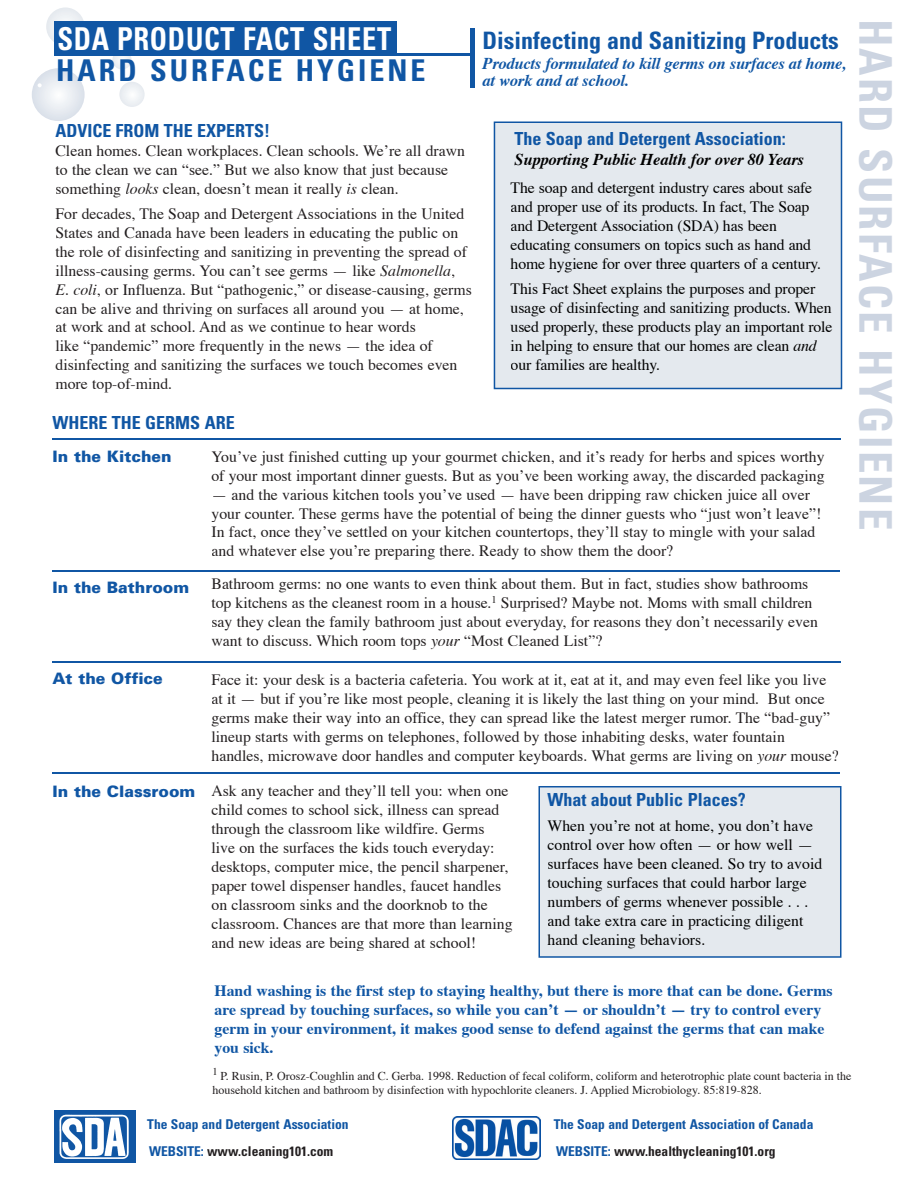
<style>
.page{position:relative;width:918px;height:1188px;background:#fff}
.page>*{position:absolute;margin:0;border:0;box-sizing:border-box;transform-origin:0 0}
.t1{font:700 condensed 45px "Univers";letter-spacing:.05em;color:#ccd4e1}
.t2{font:700 condensed 31.5px "Univers";letter-spacing:.025em;color:#fff;scale:.9 1}
.t3{font:700 condensed 30px "Univers";letter-spacing:.1em;color:#1056a4}
.t4{font:700 condensed 24px "Univers";color:#1056a4}
.t5{font:700 condensed 18px "Univers";color:#1056a4}
.t6{font:italic 700 16.5px/16.5px "Times";letter-spacing:-.015em;color:#1056a4}
.t7{font:italic 700 16.5px "Times";letter-spacing:-.01em;color:#000}
.t8{font:15.75px/18.9px "Times";color:#231f20}
.t9{font:15.75px/18.9px "Times";letter-spacing:-.01em;color:#000}
.t10{font:700 15.75px/18.9px "Times";color:#1056a4}
.t11{font:900 15.75px "Univers";color:#1056a4}
.t12{font:700 condensed 13.5px/27.3px "Univers";color:#1056a4}
.t13{font:700 condensed 13.5px "Univers";color:#231f20}
.t14{font:12px/14.4px "Times";color:#231f20}
.s1{font-style:italic}
.s2{font-family:"Univers";font-weight:900;color:#1056a4}
.s3{color:#231f20}
.s4{color:#1056a4}
</style>
<div class="page">
<div style="left:539px;top:786px;width:302px;height:172px;background:#e4e9ee"></div>
<div style="left:494px;top:122px;width:348px;height:267px;background:#e4e9ee"></div>
<div style="left:46px;top:8px;width:39px;height:38px;background:#ebeef2;border-radius:50%"></div>
<div style="left:112px;top:50px;width:20px;height:19px;background:linear-gradient(to right,#eef2f5,#f1f3f6);border-radius:50%"></div>
<div style="left:119px;top:82px;width:26px;height:25px;background:#edf0f4;border-radius:50%"></div>
<svg style="left:32px;top:68px;width:53px;height:53px"></svg>
<div style="left:54px;top:21px;width:342px;height:32px;background:#1056a4"></div>
<hr style="left:470px;top:28px;width:4px;height:60px;background:#1056a4">
<div style="left:511px;top:183px;width:301px;height:14px;background:#e4e9ee"></div>
<div style="left:511px;top:201px;width:298px;height:15px;background:#e4e9ee"></div>
<div style="left:511px;top:220px;width:266px;height:15px;background:#e4e9ee"></div>
<div style="left:511px;top:239px;width:300px;height:14px;background:#e4e9ee"></div>
<div style="left:511px;top:258px;width:314px;height:14px;background:#e4e9ee"></div>
<div style="left:511px;top:283px;width:304px;height:15px;background:#e4e9ee"></div>
<div style="left:511px;top:302px;width:320px;height:15px;background:#e4e9ee"></div>
<div style="left:511px;top:321px;width:321px;height:15px;background:#e4e9ee"></div>
<div style="left:511px;top:340px;width:278px;height:14px;background:#e4e9ee"></div>
<div style="left:794px;top:340px;width:23px;height:11px;background:#e4e9ee"></div>
<div style="left:511px;top:359px;width:149px;height:14px;background:#e4e9ee"></div>
<hr style="left:54px;top:53px;width:418px;height:2px;background:#1056a4">
<svg style="left:38px;top:83px;width:4px;height:4px"></svg>
<div style="left:514px;top:154px;width:290px;height:14px;background:#e4e9ee"></div>
<hr style="left:52px;top:571px;width:788px;height:1px;background:#1056a4">
<hr style="left:52px;top:439px;width:790px;height:1px;background:#1056a4">
<hr style="left:52px;top:662px;width:790px;height:1px;background:#1056a4">
<hr style="left:52px;top:772px;width:788px;height:2px;background:#1056a4">
<div style="left:548px;top:821px;width:265px;height:14px;background:#e4e9ee"></div>
<div style="left:548px;top:839px;width:265px;height:11px;background:#e4e9ee"></div>
<div style="left:548px;top:858px;width:274px;height:15px;background:#e4e9ee"></div>
<div style="left:548px;top:877px;width:259px;height:14px;background:#e4e9ee"></div>
<div style="left:548px;top:896px;width:260px;height:14px;background:#e4e9ee"></div>
<div style="left:548px;top:915px;width:256px;height:14px;background:#e4e9ee"></div>
<div style="left:548px;top:934px;width:156px;height:14px;background:#e4e9ee"></div>
<div style="left:54px;top:1111px;width:81px;height:53px;background:#1056a4"></div>
<img style="left:56px;top:1110px;width:77px;height:54px">
<img style="left:452px;top:1116px;width:88px;height:43px">
<h2 class="t2" style="left:57px;top:19px;width:372px">SDA PRODUCT FACT SHEET</h2>
<h3 class="t3" style="left:56px;top:52px;width:371px">HARD SURFACE HYGIENE</h3>
<h3 class="t4" style="left:483px;top:25px;width:358px">Disinfecting and Sanitizing Products</h3>
<p class="t6" style="left:483px;top:56px;width:365px">Products formulated to kill germs on surfaces at home, at work and at school.</p>
<p class="t5" style="left:55px;top:119px;width:216px">ADVICE FROM THE EXPERTS!</p>
<p class="t8" style="left:55px;top:142px;width:411px">Clean homes. Clean workplaces. Clean schools. Weʼre all drawn to the clean we can “see.” But we also know that just because something <span class="s1">looks</span> clean, doesnʼt mean it really <span class="s1">is</span> clean.</p>
<p class="t8" style="left:55px;top:205px;width:418px">For decades, The Soap and Detergent Associations in the United States and Canada have been leaders in educating the public on the role of disinfecting and sanitizing in preventing the spread of illness-causing germs. You canʼt see germs — like <span class="s1">Salmonella</span>, <span class="s1">E. coli</span>, or Influenza. But “pathogenic,” or disease-causing, germs can be alive and thriving on surfaces all around you — at home, at work and at school. And as we continue to hear words<br>like “pandemic” more frequently in the news — the idea of disinfecting and sanitizing the surfaces we touch becomes even more top-of-mind.</p>
<p class="t5" style="left:52px;top:412px;width:184px">WHERE THE GERMS ARE</p>
<p class="t5" style="left:514px;top:128px;width:273px">The Soap and Detergent Association:</p>
<p class="t7" style="left:514px;top:149px;width:291px">Supporting Public Health for over 80 Years</p>
<p class="t9" style="left:511px;top:179px;width:312px">The soap and detergent industry cares about safe and proper use of its products. In fact, The Soap and Detergent Association (SDA) has been educating consumers on topics such as hand and home hygiene for over three quarters of a century.</p>
<p class="t9" style="left:511px;top:280px;width:323px">This Fact Sheet explains the purposes and proper usage of disinfecting and sanitizing products. When used properly, these products play an important role in helping to ensure that our homes are clean <span class="s1">and </span>our families are healthy.</p>
<p class="t11" style="left:53px;top:447px;width:121px">In the Kitchen</p>
<p class="t8" style="left:212px;top:448px;width:615px">Youʼve just finished cutting up your gourmet chicken, and itʼs ready for herbs and spices worthy of your most important dinner guests. But as youʼve been working away, the discarded packaging</p>
<p class="t8" style="left:211px;top:486px;width:611px">— and the various kitchen tools youʼve used — have been dripping raw chicken juice all over your counter. These germs have the potential of being the dinner guests who “just wonʼt leave”!<br>In fact, once theyʼve settled on your kitchen countertops, theyʼll stay to mingle with your salad and whatever else youʼre preparing there. Ready to show them the door?</p>
<p class="t11" style="left:52px;top:577px;width:138px">In the Bathroom</p>
<p class="t8" style="left:212px;top:575px;width:608px">Bathroom germs: no one wants to even think about them. But in fact, studies show bathrooms top kitchens as the cleanest room in a house.<sup>1</sup> Surprised? Maybe not. Moms with small children say they clean the family bathroom just about everyday, for reasons they donʼt necessarily even want to discuss. Which room tops <span class="s1">your</span> “Most Cleaned List”?</p>
<p class="t11" style="left:52px;top:669px;width:112px">At the Office</p>
<p class="t8" style="left:212px;top:671px;width:629px">Face it: your desk is a bacteria cafeteria. You work at it, eat at it, and may even feel like you live at it — but if youʼre like most people, cleaning it is likely the last thing on your mind. But once germs make their way into an office, they can spread like the latest merger rumor. The “bad-guy” lineup starts with germs on telephones, followed by those inhabiting desks, water fountain handles, microwave door handles and computer keyboards. What germs are living on <span class="s1">your</span> mouse?</p>
<p class="t8" style="left:212px;top:782px;width:303px;text-indent:-159px"><span class="s2">In the Classroom</span> Ask any teacher and theyʼll tell you: when one child comes to school sick, illness can spread through the classroom like wildfire. Germs<br>live on the surfaces the kids touch everyday: desktops, computer mice, the pencil sharpener, paper towel dispenser handles, faucet handles on classroom sinks and the doorknob to the classroom. Chances are that more than learning and new ideas are being shared at school!</p>
<p class="t5" style="left:548px;top:788px;width:200px">What about Public Places?</p>
<p class="t9" style="left:548px;top:817px;width:276px">When youʼre not at home, you donʼt have control over how often — or how well — surfaces have been cleaned. So try to avoid touching surfaces that could harbor large numbers of germs whenever possible . . . and take extra care in practicing diligent hand cleaning behaviors.</p>
<h1 class="t1" style="left:903px;top:19px;width:513px;rotate:90deg">HARD SURFACE HYGIENE</h1>
<p class="t10" style="left:214px;top:982px;width:620px">Hand washing is the first step to staying healthy, but there is more that can be done. Germs are spread by touching surfaces, so while you canʼt — or shouldnʼt — try to control every germ in your environment, it makes good sense to defend against the germs that can make you sick.</p>
<p class="t14" style="left:213px;top:1069px;width:641px"><sup>1</sup> P. Rusin, P. Orosz-Coughlin and C. Gerba. 1998. Reduction of fecal coliform, coliform and heterotrophic plate count bacteria in the household kitchen and bathroom by disinfection with hypochlorite cleaners. J. Applied Microbiology. 85:819-828.</p>
<p class="t12" style="left:147px;top:1110px;width:203px">The Soap and Detergent Association</p>
<p class="t12" style="left:554px;top:1110px;width:261px">The Soap and Detergent Association of Canada<br>WEBSITE: <span class="s3">www.healthycleaning101.org</span></p>
<p class="t13" style="left:149px;top:1143px;width:186px"><span class="s4">WEBSITE:</span> www.cleaning101.com</p>
</div>
